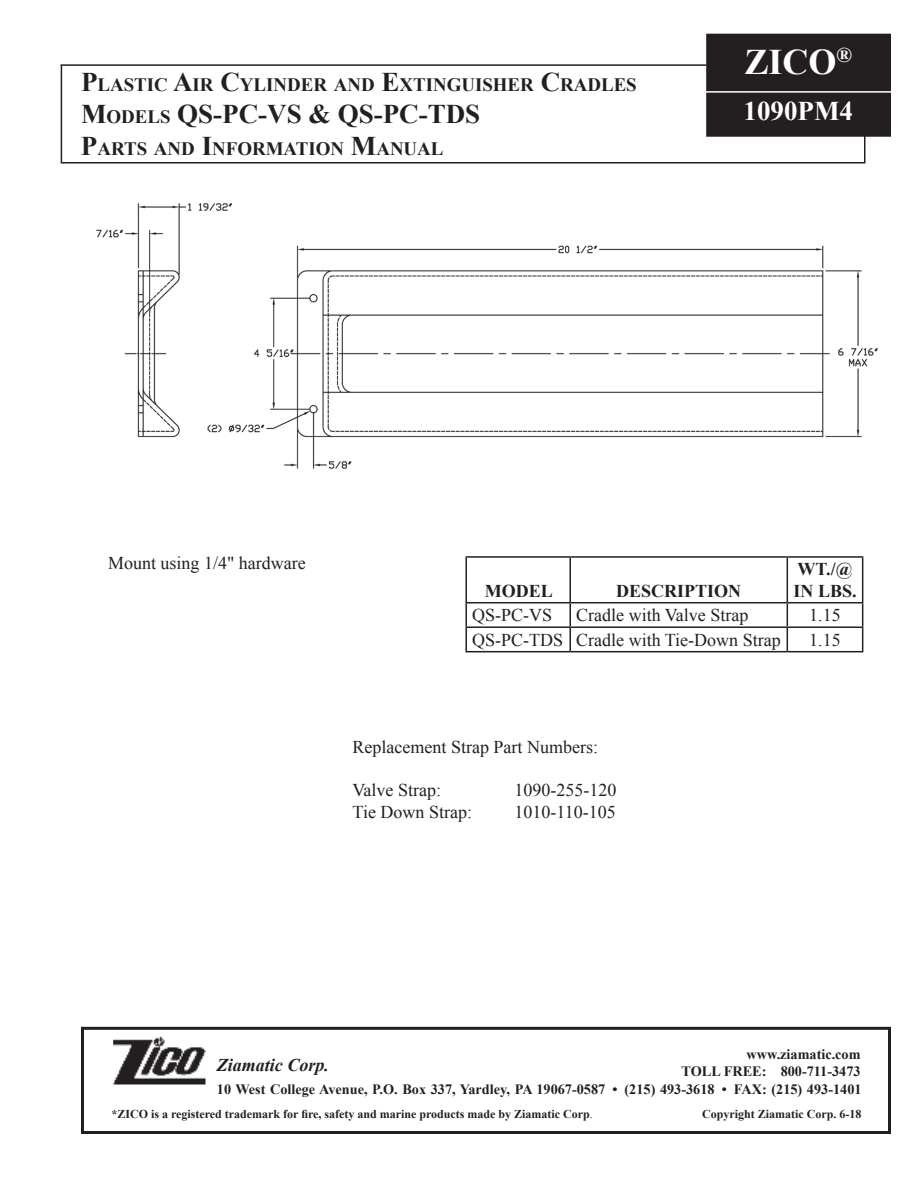
<style>
.page{position:relative;width:918px;height:1188px;background:#fff}
.page>*{position:absolute;margin:0;border:0;box-sizing:border-box;transform-origin:0 0}
.t1{font:700 36px "Times New Roman";color:#fff}
.t2{font:700 27px "Times New Roman";color:#231f20}
.t3{font:700 27px "Times New Roman";color:#fff}
.t4{font:700 18.9px "Times New Roman";color:#231f20}
.t5{font:18px "Times New Roman";color:#231f20}
.t6{font:700 18px/21.6px "Times New Roman";color:#231f20}
.t7{font:italic 700 18px "Times New Roman";color:#231f20}
.t8{font:700 14.25px/17.1px "Times New Roman";color:#231f20;text-align:right}
.t9{font:700 12px "Times New Roman";color:#231f20}
.s1{font-size:27px}
.s2{font-size:18.9px}
.s3{font-weight:400}
</style>
<div class="page">
<div style="left:707px;top:34px;width:183px;height:102px;background:#231f20"></div>
<div style="left:706px;top:34px;width:185px;height:103px;border:2px solid #231f20"></div>
<hr style="left:61px;top:162px;width:803px;height:2px;background:#231f20">
<hr style="left:705px;top:91px;width:186px;height:2px;background:#fff">
<hr style="left:61px;top:65px;width:1px;height:97px;background:#231f20">
<hr style="left:61px;top:64px;width:645px;height:2px;background:#231f20">
<hr style="left:864px;top:128px;width:2px;height:36px;background:#231f20">
<div style="left:81px;top:1027px;width:810px;height:107px;border:3px solid #231f20"></div>
<img style="left:113px;top:1036px;width:93px;height:49px">
<img style="left:96px;top:203px;width:782px;height:266px">
<hr style="left:465px;top:556px;width:105px;height:2px;background:#231f20">
<hr style="left:465px;top:558px;width:2px;height:44px;background:#231f20">
<hr style="left:570px;top:556px;width:217px;height:2px;background:#231f20">
<hr style="left:569px;top:558px;width:2px;height:44px;background:#231f20">
<hr style="left:787px;top:556px;width:76px;height:2px;background:#231f20">
<hr style="left:787px;top:558px;width:1px;height:44px;background:#231f20">
<hr style="left:862px;top:558px;width:1px;height:44px;background:#231f20">
<hr style="left:465px;top:602px;width:105px;height:1px;background:#231f20">
<hr style="left:465px;top:603px;width:2px;height:23px;background:#231f20">
<hr style="left:570px;top:602px;width:217px;height:1px;background:#231f20">
<hr style="left:569px;top:603px;width:2px;height:23px;background:#231f20">
<hr style="left:787px;top:602px;width:76px;height:1px;background:#231f20">
<hr style="left:465px;top:626px;width:105px;height:2px;background:#231f20">
<hr style="left:465px;top:628px;width:2px;height:23px;background:#231f20">
<hr style="left:570px;top:626px;width:217px;height:2px;background:#231f20">
<hr style="left:569px;top:628px;width:2px;height:23px;background:#231f20">
<hr style="left:787px;top:626px;width:76px;height:2px;background:#231f20">
<svg style="left:787px;top:603px;width:1px;height:48px"></svg>
<svg style="left:862px;top:603px;width:1px;height:48px"></svg>
<hr style="left:465px;top:651px;width:105px;height:1px;background:#231f20">
<hr style="left:570px;top:651px;width:217px;height:1px;background:#231f20">
<hr style="left:787px;top:651px;width:76px;height:1px;background:#231f20">
<p class="t4" style="left:81px;top:71px;width:557px"><span class="s1">P</span>LASTIC <span class="s1">A</span>IR <span class="s1">C</span>YLINDER AND <span class="s1">E</span>XTINGUISHER <span class="s1">C</span>RADLES</p>
<h2 class="t2" style="left:81px;top:95px;width:365px">M<span class="s2">ODELS</span> QS-PC-VS &amp; QS-PC-TDS</h2>
<p class="t4" style="left:81px;top:136px;width:364px"><span class="s1">P</span>ARTS AND <span class="s1">I</span>NFORMATION <span class="s1">M</span>ANUAL</p>
<h1 class="t1" style="left:744px;top:37px;width:109px">ZICO<sup>®</sup></h1>
<h2 class="t3" style="left:744px;top:92px;width:111px">1090PM4</h2>
<p class="t5" style="left:108px;top:551px;width:199px">Mount using 1/4" hardware</p>
<p class="t6" style="left:485px;top:579px;width:70px">MODEL</p>
<p class="t6" style="left:616px;top:579px;width:127px">DESCRIPTION</p>
<p class="t6" style="left:794px;top:558px;width:65px">WT./@<br>IN LBS.</p>
<p class="t5" style="left:472px;top:603px;width:82px">QS-PC-VS</p>
<p class="t5" style="left:576px;top:603px;width:174px">Cradle with Valve Strap</p>
<p class="t5" style="left:809px;top:603px;width:33px">1.15</p>
<p class="t5" style="left:472px;top:628px;width:310px">QS-PC-TDS Cradle with Tie-Down Strap</p>
<p class="t5" style="left:809px;top:628px;width:33px">1.15</p>
<p class="t5" style="left:353px;top:735px;width:247px">Replacement Strap Part Numbers:</p>
<p class="t5" style="left:353px;top:778px;width:90px">Valve Strap:</p>
<p class="t5" style="left:515px;top:778px;width:103px">1090-255-120</p>
<p class="t5" style="left:353px;top:799px;width:121px">Tie Down Strap:</p>
<p class="t5" style="left:515px;top:799px;width:103px">1010-110-105</p>
<p class="t8" style="left:682px;top:1045px;width:181px">www.ziamatic.com<br>TOLL FREE: 800-711-3473</p>
<p class="t7" style="left:217px;top:1053px;width:114px">Ziamatic Corp.</p>
<p class="t8" style="left:217px;top:1081px;width:646px">10 West College Avenue, P.O. Box 337, Yardley, PA 19067-0587 • (215) 493-3618 • FAX: (215) 493-1401</p>
<p class="t9" style="left:111px;top:1106px;width:483px">*ZICO is a registered trademark for fire, safety and marine products made by Ziamatic Corp<span class="s3">.</span></p>
<p class="t9" style="left:702px;top:1106px;width:161px">Copyright Ziamatic Corp. 6-18</p>
</div>
